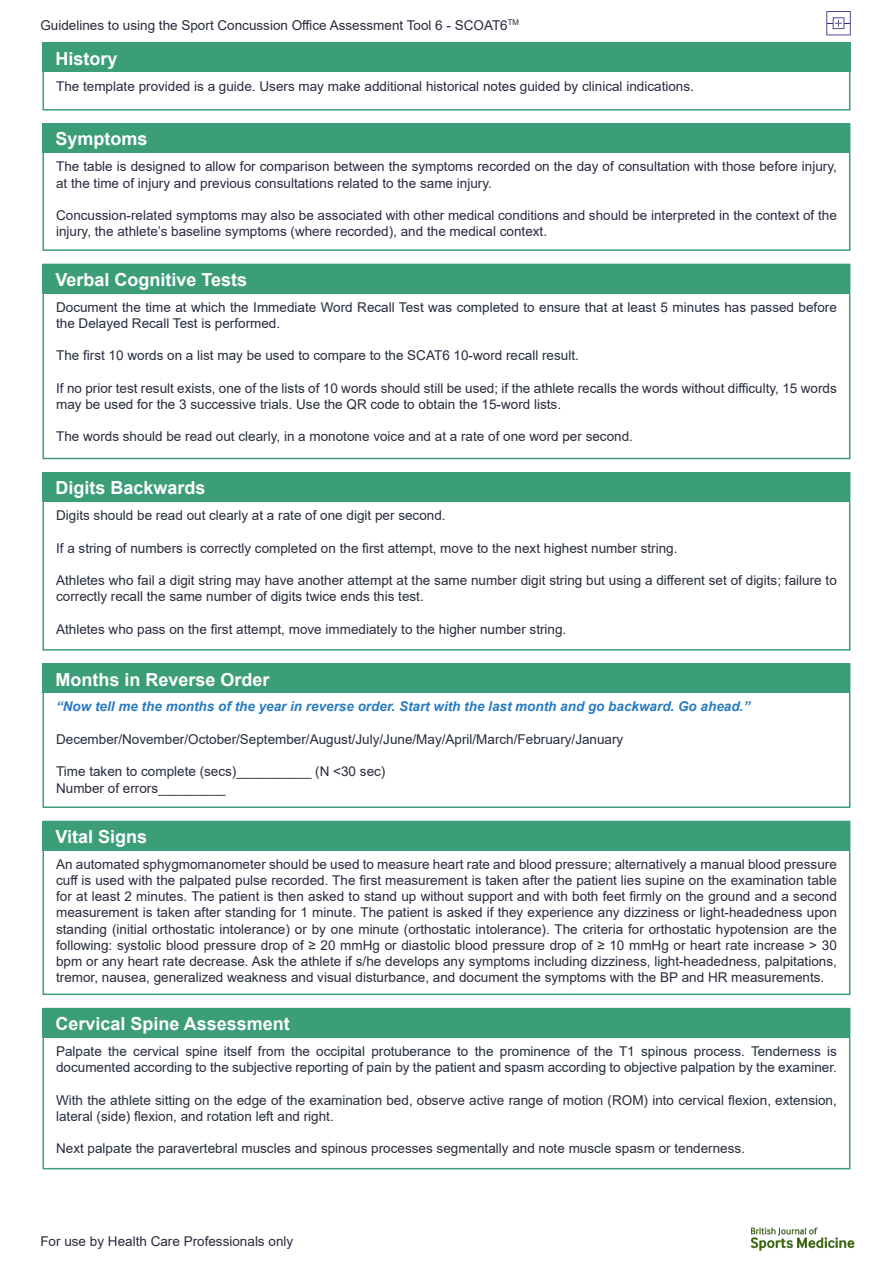
<style>
.page{position:relative;width:893px;height:1263px;background:#fff}
.page>*{position:absolute;margin:0;border:0;box-sizing:border-box;transform-origin:0 0}
.Paragraph_bold{font:700 18px "Arial";color:#fff}
.t1{font:13.5px/16.2px "Arial";color:#272b3e}
.Verbal_Instructions{font:italic 700 13.5px "Arial";color:#287bc0}
</style>
<div class="page">
<svg style="left:826px;top:11px;width:25px;height:24px"></svg>
<img style="left:750px;top:1227px;width:105px;height:24px">
<div style="left:43px;top:43px;width:808px;height:29px;background:#3b9e78"></div>
<div style="left:43px;top:43px;width:807px;height:68px;border:2px solid #3b9e78"></div>
<div style="left:43px;top:123px;width:807px;height:30px;background:#3b9e78"></div>
<div style="left:43px;top:264px;width:807px;height:29px;background:#3b9e78"></div>
<div style="left:43px;top:472px;width:807px;height:30px;background:#3b9e78"></div>
<div style="left:43px;top:663px;width:807px;height:30px;background:#3b9e78"></div>
<div style="left:43px;top:821px;width:807px;height:29px;background:#3b9e78"></div>
<div style="left:43px;top:1008px;width:807px;height:29px;background:#3b9e78"></div>
<div style="left:43px;top:123px;width:807px;height:128px;border:2px solid #3b9e78"></div>
<div style="left:43px;top:264px;width:807px;height:195px;border:2px solid #3b9e78"></div>
<div style="left:43px;top:472px;width:807px;height:179px;border:2px solid #3b9e78"></div>
<div style="left:43px;top:663px;width:807px;height:145px;border:2px solid #3b9e78"></div>
<div style="left:43px;top:821px;width:807px;height:174px;border:2px solid #3b9e78"></div>
<div style="left:43px;top:1008px;width:807px;height:161px;border:2px solid #3b9e78"></div>
<p class="t1" style="left:40px;top:17px;width:480px">Guidelines to using the Sport Concussion Office Assessment Tool 6 - SCOAT6<sup>TM</sup></p>
<p class="Paragraph_bold" style="left:55px;top:46px;width:64px">History</p>
<p class="t1" style="left:56px;top:78px;width:639px">The template provided is a guide. Users may make additional historical notes guided by clinical indications.</p>
<p class="Paragraph_bold" style="left:55px;top:126px;width:94px">Symptoms</p>
<p class="t1" style="left:56px;top:158px;width:782px">The table is designed to allow for comparison between the symptoms recorded on the day of consultation with those before injury, at the time of injury and previous consultations related to the same injury.</p>
<p class="t1" style="left:56px;top:207px;width:782px">Concussion-related symptoms may also be associated with other medical conditions and should be interpreted in the context of the injury, the athlete’s baseline symptoms (where recorded), and the medical context.</p>
<p class="Paragraph_bold" style="left:55px;top:267px;width:193px">Verbal Cognitive Tests</p>
<p class="t1" style="left:56px;top:299px;width:782px">Document the time at which the Immediate Word Recall Test was completed to ensure that at least 5 minutes has passed before the Delayed Recall Test is performed.</p>
<p class="t1" style="left:56px;top:347px;width:524px">The first 10 words on a list may be used to compare to the SCAT6 10-word recall result.</p>
<p class="t1" style="left:56px;top:380px;width:782px">If no prior test result exists, one of the lists of 10 words should still be used; if the athlete recalls the words without difficulty, 15 words may be used for the 3 successive trials. Use the QR code to obtain the 15-word lists.</p>
<p class="t1" style="left:56px;top:428px;width:578px">The words should be read out clearly, in a monotone voice and at a rate of one word per second.</p>
<p class="Paragraph_bold" style="left:55px;top:475px;width:152px">Digits Backwards</p>
<p class="t1" style="left:56px;top:507px;width:391px">Digits should be read out clearly at a rate of one digit per second.</p>
<p class="t1" style="left:56px;top:540px;width:623px">If a string of numbers is correctly completed on the first attempt, move to the next highest number string.</p>
<p class="t1" style="left:56px;top:572px;width:782px">Athletes who fail a digit string may have another attempt at the same number digit string but using a different set of digits; failure to correctly recall the same number of digits twice ends this test.</p>
<p class="t1" style="left:56px;top:621px;width:512px">Athletes who pass on the first attempt, move immediately to the higher number string.</p>
<p class="Paragraph_bold" style="left:55px;top:666px;width:216px">Months in Reverse Order</p>
<p class="Verbal_Instructions" style="left:56px;top:698px;width:695px">“Now tell me the months of the year in reverse order. Start with the last month and go backward. Go ahead.”</p>
<p class="t1" style="left:56px;top:731px;width:569px">December/November/October/September/August/July/June/May/April/March/February/January</p>
<p class="t1" style="left:56px;top:763px;width:331px">Time taken to complete (secs)__________ (N &lt;30 sec)</p>
<p class="t1" style="left:56px;top:779px;width:171px">Number of errors_________</p>
<p class="Paragraph_bold" style="left:55px;top:824px;width:93px">Vital Signs</p>
<p class="t1" style="left:56px;top:856px;width:782px;text-align:justify">An automated sphygmomanometer should be used to measure heart rate and blood pressure; alternatively a manual blood pressure cuff is used with the palpated pulse recorded. The first measurement is taken after the patient lies supine on the examination table for at least 2 minutes. The patient is then asked to stand up without support and with both feet firmly on the ground and a second measurement is taken after standing for 1 minute. The patient is asked if they experience any dizziness or light-headedness upon standing (initial orthostatic intolerance) or by one minute (orthostatic intolerance). The criteria for orthostatic hypotension are the following: systolic blood pressure drop of ≥ 20 mmHg or diastolic blood pressure drop of ≥ 10 mmHg or heart rate increase &gt; 30 bpm or any heart rate decrease. Ask the athlete if s/he develops any symptoms including dizziness, light-headedness, palpitations, tremor, nausea, generalized weakness and visual disturbance, and document the symptoms with the BP and HR measurements.</p>
<p class="Paragraph_bold" style="left:55px;top:1011px;width:236px">Cervical Spine Assessment</p>
<p class="t1" style="left:56px;top:1043px;width:782px">Palpate the cervical spine itself from the occipital protuberance to the prominence of the T1 spinous process. Tenderness is documented according to the subjective reporting of pain by the patient and spasm according to objective palpation by the examiner.</p>
<p class="t1" style="left:56px;top:1091px;width:782px">With the athlete sitting on the edge of the examination bed, observe active range of motion (ROM) into cervical flexion, extension, lateral (side) flexion, and rotation left and right.</p>
<p class="t1" style="left:56px;top:1140px;width:690px">Next palpate the paravertebral muscles and spinous processes segmentally and note muscle spasm or tenderness.</p>
<p class="t1" style="left:40px;top:1233px;width:254px">For use by Health Care Professionals only</p>
</div>
